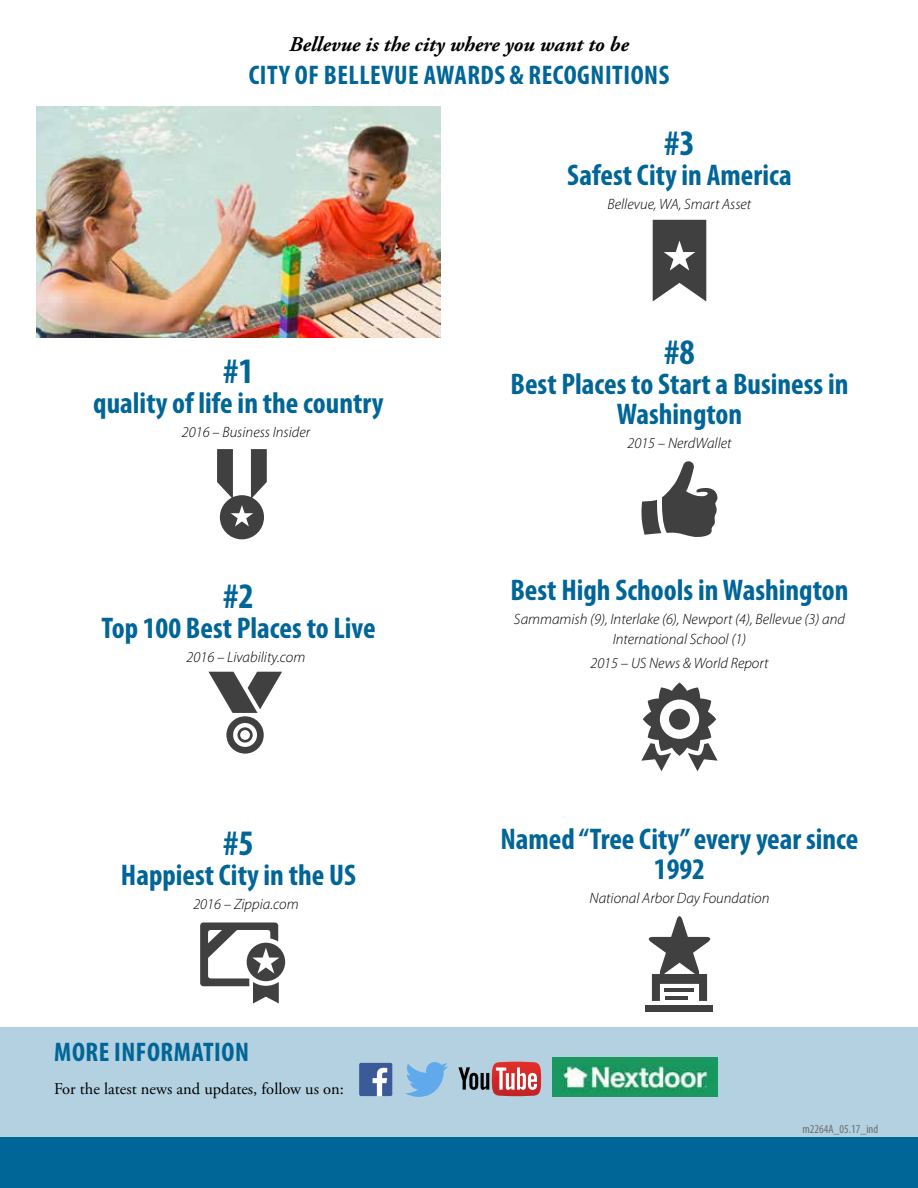
<style>
.page{position:relative;width:918px;height:1188px;background:#fff}
.page>*{position:absolute;margin:0;border:0;box-sizing:border-box;transform-origin:0 0}
.t1{font:700 condensed 36px "Myriad Pro";color:#006597}
.t2{font:700 condensed 30px/30px "Myriad Pro";color:#006597;text-align:center}
.t3{font:700 condensed 27px "Myriad Pro";letter-spacing:.02em;color:#006597}
.t4{font:italic 700 21px "Adobe Garamond Pro";color:#000}
.t5{font:16.5px "Adobe Garamond Pro";color:#000}
.t6{font:italic 300 15px/19.5px "Myriad Pro";color:#000;text-align:center}
.t7{font:condensed 12px "Myriad Pro";color:#6d6e71}
</style>
<div class="page">
<div style="left:0;top:1129px;width:918px;height:59px;background:#006597"></div>
<div style="left:0;top:1027px;width:918px;height:110px;background:#b3d1e0"></div>
<svg style="left:359px;top:1063px;width:33px;height:33px"></svg>
<svg style="left:405px;top:1062px;width:43px;height:35px"></svg>
<svg style="left:458px;top:1062px;width:83px;height:34px"></svg>
<img style="left:552px;top:1058px;width:165px;height:39px">
<img style="left:36px;top:106px;width:405px;height:232px">
<svg style="left:217px;top:449px;width:50px;height:90px"></svg>
<svg style="left:208px;top:672px;width:74px;height:82px"></svg>
<svg style="left:653px;top:220px;width:53px;height:81px"></svg>
<svg style="left:641px;top:461px;width:77px;height:76px"></svg>
<svg style="left:641px;top:683px;width:77px;height:88px"></svg>
<svg style="left:648px;top:916px;width:63px;height:85px"></svg>
<hr style="left:665px;top:989px;width:29px;height:3px;background:#404040">
<hr style="left:665px;top:997px;width:23px;height:3px;background:#404040">
<div style="left:646px;top:1005px;width:67px;height:7px;background:#404040"></div>
<svg style="left:200px;top:923px;width:85px;height:80px"></svg>
<h3 class="t4" style="left:289px;top:32px;width:341px">Bellevue is the city where you want to be</h3>
<h3 class="t3" style="left:249px;top:58px;width:422px">CITY OF BELLEVUE AWARDS &amp; RECOGNITIONS</h3>
<h1 class="t1" style="left:223px;top:348px;width:32px">#1</h1>
<h2 class="t2" style="left:93px;top:387px;width:292px">quality of life in the country</h2>
<p class="t6" style="left:182px;top:422px;width:130px">2016 – Business Insider</p>
<h1 class="t1" style="left:223px;top:573px;width:32px">#2</h1>
<h2 class="t2" style="left:101px;top:612px;width:276px">Top 100 Best Places to Live</h2>
<p class="t6" style="left:187px;top:647px;width:120px">2016 – Livability.com</p>
<h1 class="t1" style="left:223px;top:821px;width:32px">#5</h1>
<h2 class="t2" style="left:121px;top:859px;width:237px">Happiest City in the US</h2>
<p class="t6" style="left:193px;top:894px;width:107px">2016 – Zippia.com</p>
<h3 class="t3" style="left:54px;top:1035px;width:196px">MORE INFORMATION</h3>
<p class="t5" style="left:54px;top:1079px;width:292px">For the latest news and updates, follow us on:</p>
<h1 class="t1" style="left:664px;top:121px;width:32px">#3</h1>
<h2 class="t2" style="left:567px;top:160px;width:226px">Safest City in America</h2>
<p class="t6" style="left:608px;top:194px;width:145px">Bellevue, WA, Smart Asset</p>
<h1 class="t1" style="left:664px;top:330px;width:32px">#8</h1>
<h2 class="t2" style="left:511px;top:368px;width:339px">Best Places to Start a Business in<br>Washington</h2>
<p class="t6" style="left:628px;top:433px;width:105px">2015 – NerdWallet</p>
<h2 class="t2" style="left:510px;top:575px;width:340px">Best High Schools in Washington</h2>
<p class="t6" style="left:514px;top:609px;width:333px">Sammamish (9), Interlake (6), Newport (4), Bellevue (3) and<br>International School (1)</p>
<p class="t6" style="left:590px;top:653px;width:180px">2015 – US News &amp; World Report</p>
<h2 class="t2" style="left:500px;top:823px;width:360px">Named “Tree City” every year since<br>1992</h2>
<p class="t6" style="left:590px;top:888px;width:181px">National Arbor Day Foundation</p>
<p class="t7" style="left:802px;top:1121px;width:77px">m2264A_05.17_ind</p>
</div>
